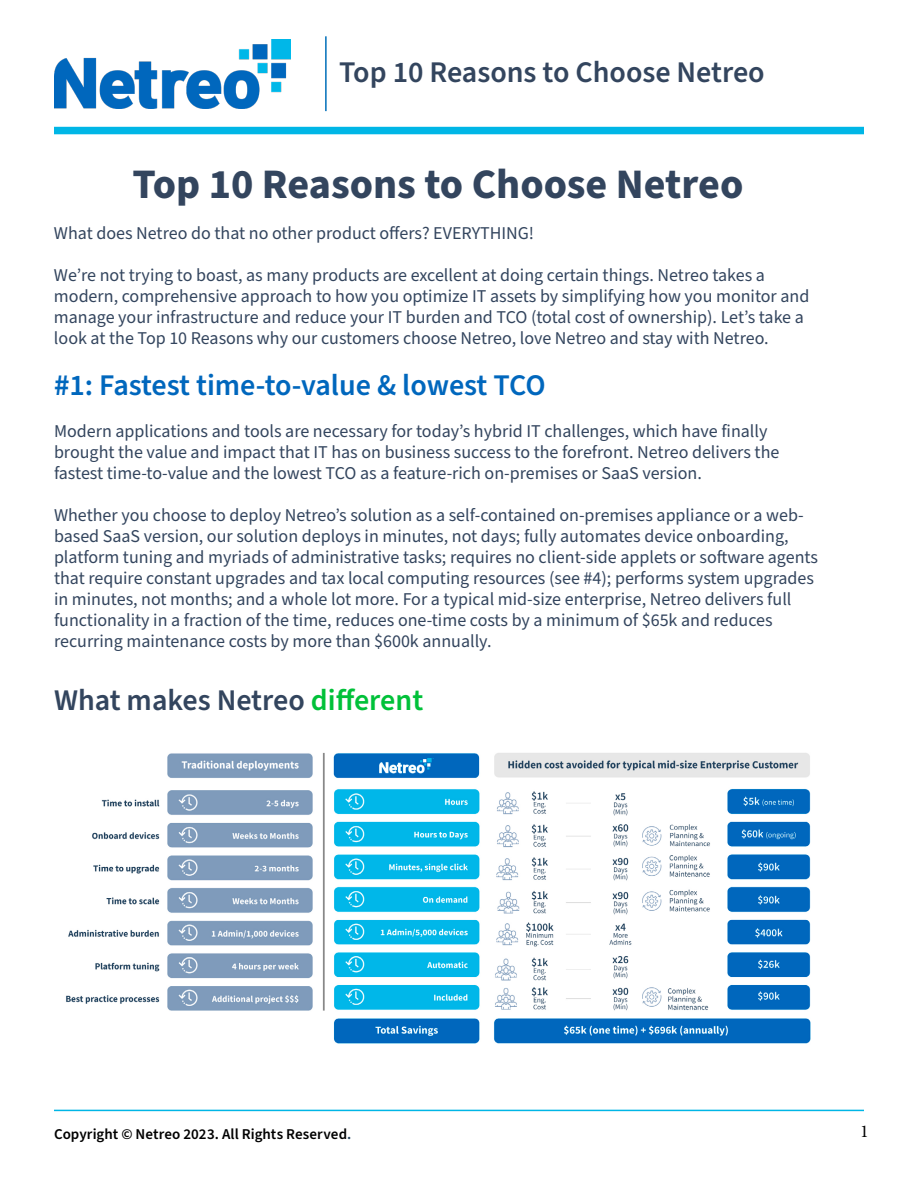
<style>
.page{position:relative;width:918px;height:1188px;background:#fff}
.page>*{position:absolute;margin:0;border:0;box-sizing:border-box;transform-origin:0 0}
.t1{font:700 42px "Source Sans Pro";color:#33455e}
.t2{font:600 30px "Source Sans Pro";color:#33455e}
.t3{font:600 30px "Source Sans Pro";letter-spacing:-.005em;color:#0067bd}
.t4{font:18px/21px "Source Sans Pro";color:#33455e}
.t5{font:18px "Minion Pro";color:#000}
.t6{font:600 15px "Source Sans Pro";letter-spacing:.005em;color:#000}
.s1{color:#00c139}
.s2{color:#21425e}
</style>
<div class="page">
<img style="left:54px;top:39px;width:237px;height:69px">
<div style="left:54px;top:127px;width:810px;height:7px;background:#00b6e6"></div>
<hr style="left:325px;top:36px;width:2px;height:75px;background:#006fb9">
<hr style="left:54px;top:1110px;width:810px;height:1px;background:#00b6e6">
<img style="left:66px;top:752px;width:745px;height:292px">
<h2 class="t2" style="left:339px;top:52px;width:427px">Top 10 Reasons to Choose Netreo</h2>
<h1 class="t1" style="left:133px;top:155px;width:612px">Top 10 Reasons to Choose Netreo</h1>
<p class="t4" style="left:54px;top:223px;width:482px">What does Netreo do that no other product offers? EVERYTHING!</p>
<p class="t4" style="left:54px;top:265px;width:757px">We’re not trying to boast, as many products are excellent at doing certain things. Netreo takes a modern, comprehensive approach to how you optimize IT assets by simplifying how you monitor and manage your infrastructure and reduce your IT burden and TCO (total cost of ownership). Let’s take a look at the Top 10 Reasons why our customers choose Netreo, love Netreo and stay with Netreo.</p>
<h2 class="t3" style="left:54px;top:365px;width:493px">#1: Fastest time-to-value &amp; lowest TCO</h2>
<p class="t4" style="left:54px;top:421px;width:727px">Modern applications and tools are necessary for today’s hybrid IT challenges, which have finally brought the value and impact that IT has on business success to the forefront. Netreo delivers the fastest time-to-value and the lowest TCO as a feature-rich on-premises or SaaS version.</p>
<p class="t4" style="left:54px;top:505px;width:766px">Whether you choose to deploy Netreo’s solution as a self-contained on-premises appliance or a web&shy;based SaaS version, our solution deploys in minutes, not days; fully automates device onboarding, platform tuning and myriads of administrative tasks; requires no client-side applets or software agents that require constant upgrades and tax local computing resources (see #4); performs system upgrades in minutes, not months; and a whole lot more. For a typical mid-size enterprise, Netreo delivers full functionality in a fraction of the time, reduces one-time costs by a minimum of $65k and reduces recurring maintenance costs by more than $600k annually.</p>
<h2 class="t2" style="left:54px;top:680px;width:371px">What makes Netreo <span class="s1">different</span></h2>
<p class="t6" style="left:54px;top:1124px;width:299px">Copyright © Netreo 2023. All Rights Reserved<span class="s2">.</span></p>
<p class="t5" style="left:860px;top:1119px;width:10px">1</p>
</div>
